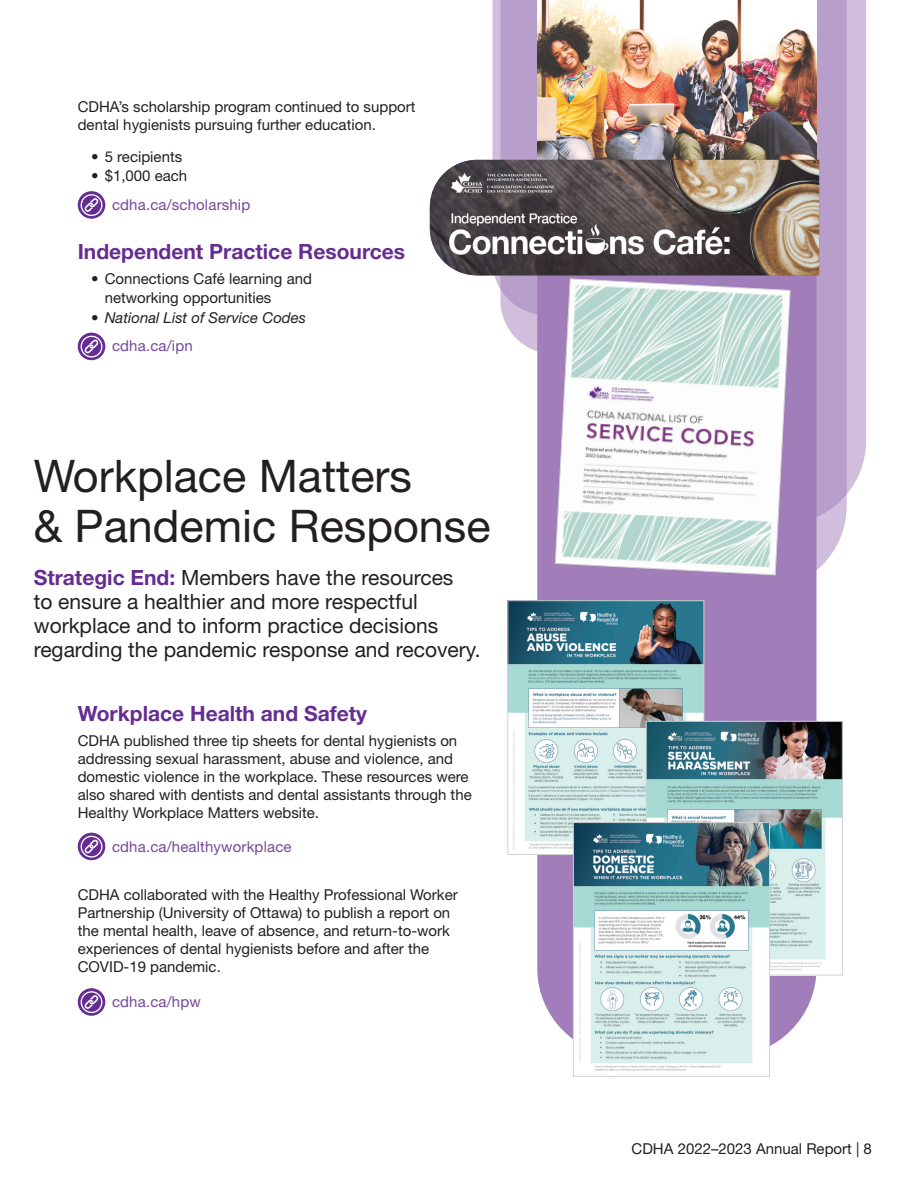
<style>
.page{position:relative;width:918px;height:1188px;background:#fff}
.page>*{position:absolute;margin:0;border:0;box-sizing:border-box;transform-origin:0 0}
.Body{font:45px/49.5px "Helvetica Neue LT Std";color:#231f20}
.t1{font:21px/24px "Helvetica Neue LT Std";color:#231f20}
.t2{font:700 21px "Helvetica Neue LT Std";color:#652d91}
.Body-2{font:15px/18px "Helvetica Neue LT Std";color:#231f20}
.links_style_Style_1{font:15px/18px "Helvetica Neue LT Std";color:#231f20}
.links_style_Style_1-2{font:15px "Helvetica Neue LT Std";letter-spacing:.01em;color:#77479c}
.Body-3{font:15px "Helvetica Neue LT Std";letter-spacing:.01em;color:#77479c}
.t3{font:italic 15px "Helvetica Neue LT Std";color:#231f20}
.page_number_LEFT{font:15px "Helvetica Neue LT Std";color:#231f20}
.s1{font-style:normal}
.s2{font-weight:700;color:#652d91}
</style>
<div class="page">
<svg style="left:492px;top:0;width:45px;height:352px"></svg>
<svg style="left:816px;top:525px;width:29px;height:65px"></svg>
<svg style="left:816px;top:0;width:50px;height:525px;fill:#b89eca"></svg>
<div style="left:537px;top:275px;width:279px;height:771px;background:#a17eb9"></div>
<img style="left:537px;top:0;width:279px;height:160px">
<img style="left:510px;top:602px;width:192px;height:251px">
<div style="left:508px;top:600px;width:196px;height:255px;border:1px solid #d1d2d4"></div>
<img style="left:648px;top:723px;width:193px;height:250px">
<div style="left:646px;top:721px;width:197px;height:254px;border:1px solid #d1d2d4"></div>
<img style="left:575px;top:824px;width:193px;height:247px">
<div style="left:573px;top:822px;width:197px;height:255px;border:1px solid #d1d2d4"></div>
<img style="left:430px;top:160px;width:389px;height:115px">
<svg style="left:555px;top:278px;width:236px;height:297px"></svg>
<svg style="left:78px;top:191px;width:27px;height:28px"></svg>
<div style="left:81px;top:194px;width:21px;height:22px;border:1px solid #fff;border-radius:50%"></div>
<svg style="left:84px;top:198px;width:15px;height:14px"></svg>
<svg style="left:78px;top:333px;width:27px;height:27px"></svg>
<div style="left:81px;top:336px;width:21px;height:22px;border:1px solid #fff;border-radius:50%"></div>
<svg style="left:84px;top:339px;width:15px;height:15px"></svg>
<svg style="left:78px;top:833px;width:27px;height:27px"></svg>
<div style="left:81px;top:836px;width:21px;height:22px;border:1px solid #fff;border-radius:50%"></div>
<svg style="left:84px;top:839px;width:15px;height:15px"></svg>
<svg style="left:78px;top:988px;width:27px;height:28px"></svg>
<div style="left:81px;top:991px;width:21px;height:22px;border:1px solid #fff;border-radius:50%"></div>
<svg style="left:84px;top:995px;width:15px;height:14px"></svg>
<p class="Body-2" style="left:78px;top:98px;width:339px">CDHA’s scholarship program continued to support dental hygienists pursuing further education.</p>
<p class="Body-2" style="left:91px;top:147px;width:93px">• 5 recipients</p>
<p class="Body-2" style="left:91px;top:167px;width:98px">• $1,000 each</p>
<p class="Body-3" style="left:112px;top:195px;width:140px">cdha.ca/scholarship</p>
<h2 class="t2" style="left:78px;top:239px;width:329px">Independent Practice Resources</h2>
<p class="Body-2" style="left:105px;top:269px;width:209px;line-height:19.5px;text-indent:-13px">• Connections Café learning and networking opportunities</p>
<p class="t3" style="left:91px;top:309px;width:216px"><span class="s1">•</span> National List of Service Codes</p>
<p class="Body-3" style="left:112px;top:337px;width:82px">cdha.ca/ipn</p>
<p class="Body" style="left:34px;top:451px;width:458px">Workplace Matters<br>&amp; Pandemic Response</p>
<h2 class="t1" style="left:34px;top:565px;width:448px"><span class="s2">Strategic End:</span> Members have the resources<br>to ensure a healthier and more respectful workplace and to inform practice decisions regarding the pandemic response and recovery.</h2>
<h2 class="t2" style="left:78px;top:700px;width:291px">Workplace Health and Safety</h2>
<p class="Body-2" style="left:78px;top:731px;width:395px">CDHA published three tip sheets for dental hygienists on addressing sexual harassment, abuse and violence, and domestic violence in the workplace. These resources were also shared with dentists and dental assistants through the Healthy Workplace Matters website.</p>
<p class="links_style_Style_1-2" style="left:112px;top:838px;width:181px">cdha.ca/healthyworkplace</p>
<p class="links_style_Style_1" style="left:78px;top:885px;width:381px">CDHA collaborated with the Healthy Professional Worker Partnership (University of Ottawa) to publish a report on the mental health, leave of absence, and return-to-work experiences of dental hygienists before and after the COVID-19 pandemic.</p>
<p class="links_style_Style_1-2" style="left:112px;top:992px;width:90px">cdha.ca/hpw</p>
<p class="page_number_LEFT" style="left:632px;top:1140px;width:242px">CDHA 2022–2023 Annual Report | 8</p>
</div>
